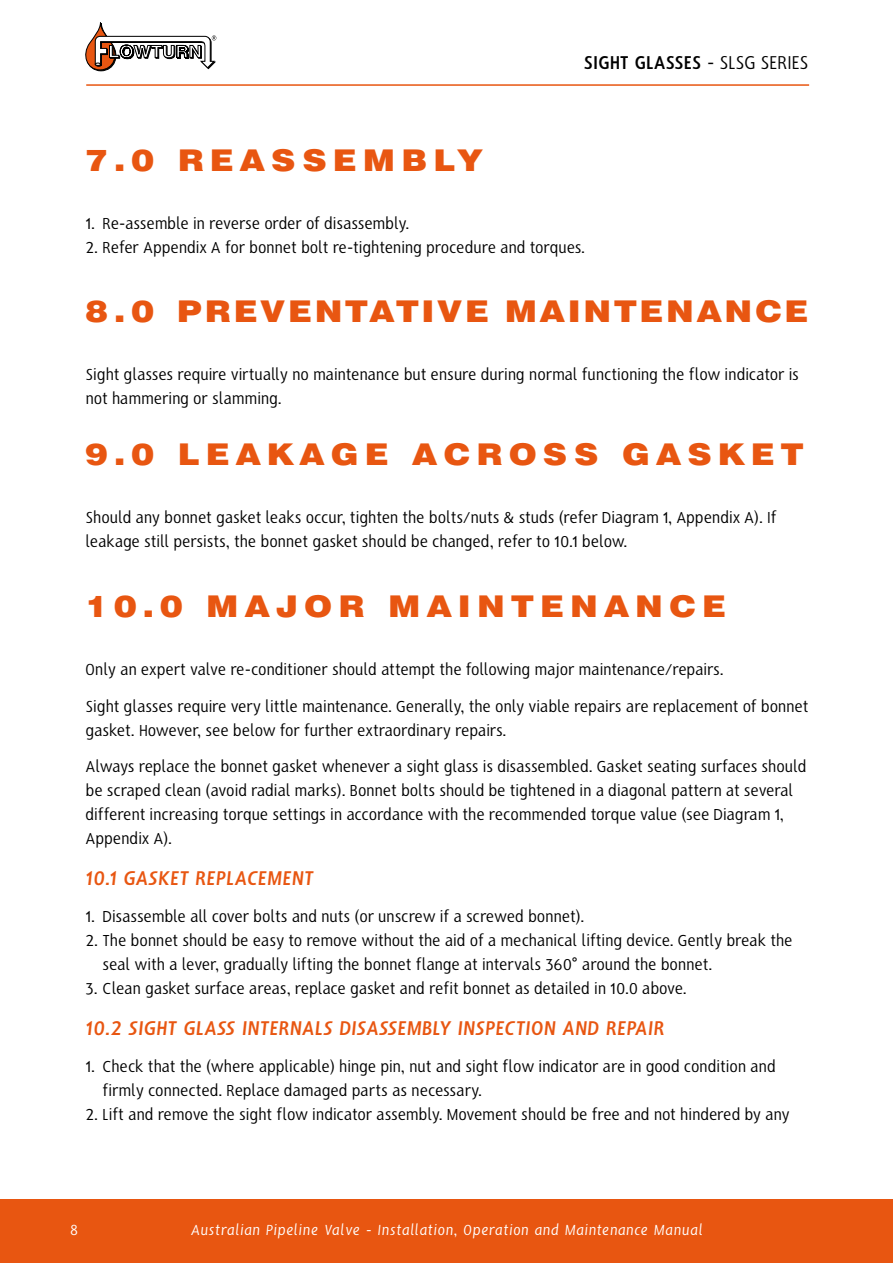
<style>
.page{position:relative;width:893px;height:1263px;background:#fff}
.page>*{position:absolute;margin:0;border:0;box-sizing:border-box;transform-origin:0 0}
.t1{font:900 30px "Swiss 721 BT";letter-spacing:.18em;color:#e85611;scale:1.14 1}
.t2{font:900 30px "Swiss 721 BT";letter-spacing:.08em;color:#e85611;scale:1.14 1}
.t3{font:italic 700 22.5px "HS Sans";letter-spacing:.005em;color:#e85611}
.t4{font:700 21px "HS Sans";color:#000}
.t5{font:18px/24px "HS Sans";letter-spacing:-.005em;color:#000}
.t6{font:italic 16.5px "HS Sans";letter-spacing:.035em;color:#fff}
.t7{font:16.5px "HS Sans";color:#fff}
.s1{font-weight:400}
</style>
<div class="page">
<hr style="left:86px;top:84px;width:723px;height:2px;background:#e85611">
<div style="left:0;top:1199px;width:893px;height:64px;background:#e85611"></div>
<svg style="left:86px;top:23px;width:130px;height:48px"></svg>
<h1 class="t1" style="left:86px;top:142px;width:350px">7.0 REASSEMBLY</h1>
<p class="t4" style="left:584px;top:51px;width:226px">SIGHT GLASSES <span class="s1">- SLSG SERIES</span></p>
<p class="t5" style="left:86px;top:212px;width:325px">1. Re-assemble in reverse order of disassembly.</p>
<p class="t5" style="left:86px;top:236px;width:501px">2. Refer Appendix A for bonnet bolt re-tightening procedure and torques.</p>
<h1 class="t2" style="left:86px;top:293px;width:636px">8.0 PREVENTATIVE MAINTENANCE</h1>
<p class="t5" style="left:86px;top:363px;width:715px">Sight glasses require virtually no maintenance but ensure during normal functioning the flow indicator is not hammering or slamming.</p>
<h1 class="t1" style="left:86px;top:436px;width:631px">9.0 LEAKAGE ACROSS GASKET</h1>
<p class="t5" style="left:86px;top:506px;width:692px">Should any bonnet gasket leaks occur, tighten the bolts/nuts &amp; studs (refer Diagram 1, Appendix A). If leakage still persists, the bonnet gasket should be changed, refer to 10.1 below.</p>
<h1 class="t1" style="left:86px;top:588px;width:563px">10.0 MAJOR MAINTENANCE</h1>
<p class="t5" style="left:86px;top:651px;width:724px;line-height:36.8px">Only an expert valve re-conditioner should attempt the following major maintenance/repairs.<br>Sight glasses require very little maintenance. Generally, the only viable repairs are replacement of bonnet</p>
<p class="t5" style="left:86px;top:712px;width:722px;line-height:36.8px">gasket. However, see below for further extraordinary repairs.<br>Always replace the bonnet gasket whenever a sight glass is disassembled. Gasket seating surfaces should</p>
<p class="t5" style="left:86px;top:779px;width:709px">be scraped clean (avoid radial marks). Bonnet bolts should be tightened in a diagonal pattern at several different increasing torque settings in accordance with the recommended torque value (see Diagram 1,<br>Appendix A).</p>
<p class="t3" style="left:86px;top:867px;width:230px">10.1 GASKET REPLACEMENT</p>
<p class="t5" style="left:86px;top:905px;width:500px">1. Disassemble all cover bolts and nuts (or unscrew if a screwed bonnet).</p>
<p class="t5" style="left:103px;top:929px;width:692px;text-indent:-17px">2. The bonnet should be easy to remove without the aid of a mechanical lifting device. Gently break the seal with a lever, gradually lifting the bonnet flange at intervals 360° around the bonnet.</p>
<p class="t5" style="left:86px;top:977px;width:603px">3. Clean gasket surface areas, replace gasket and refit bonnet as detailed in 10.0 above.</p>
<p class="t3" style="left:86px;top:1017px;width:581px">10.2 SIGHT GLASS INTERNALS DISASSEMBLY INSPECTION AND REPAIR</p>
<p class="t5" style="left:103px;top:1055px;width:675px;text-indent:-17px">1. Check that the (where applicable) hinge pin, nut and sight flow indicator are in good condition and firmly connected. Replace damaged parts as necessary.</p>
<p class="t5" style="left:86px;top:1103px;width:706px">2. Lift and remove the sight flow indicator assembly. Movement should be free and not hindered by any</p>
<p class="t7" style="left:70px;top:1222px;width:9px">8</p>
<p class="t6" style="left:191px;top:1222px;width:513px">Australian Pipeline Valve - Installation, Operation and Maintenance Manual</p>
</div>
